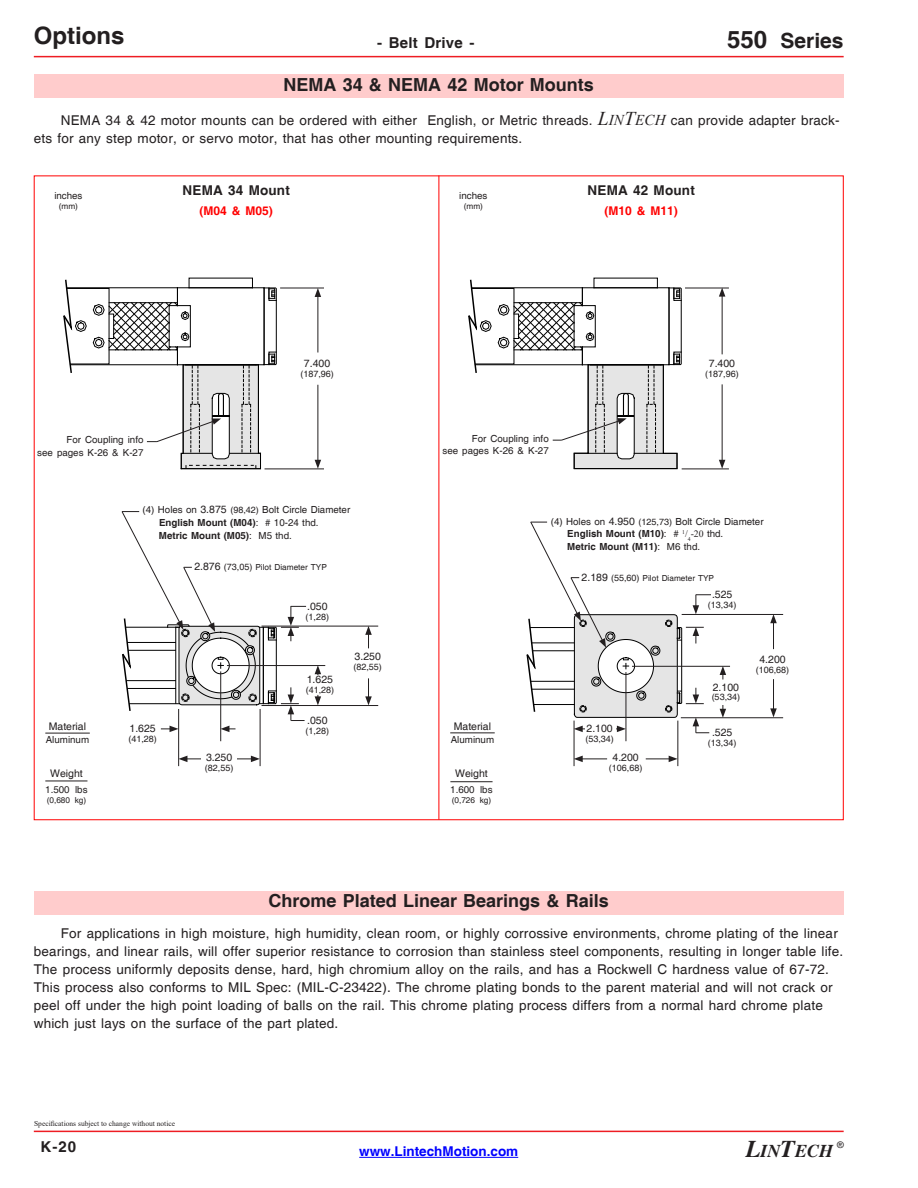
<style>
.page{position:relative;width:918px;height:1188px;background:#fff}
.page>*{position:absolute;margin:0;border:0;box-sizing:border-box;transform-origin:0 0}
.t1{font:700 24px "Helvetica";color:#231f20}
.t2{font:700 21px "Helvetica";color:#231f20}
.t3{font:700 18px "Helvetica";color:#231f20}
.t4{font:italic 700 18px "Times";color:#231f20}
.t5{font:700 15px "Helvetica";letter-spacing:.015em;color:#231f20}
.t6{font:13.5px/18px "Helvetica";letter-spacing:.015em;color:#231f20}
.t7{font:700 13.5px "Helvetica";letter-spacing:.015em;color:#231f20}
.t8{font:700 13.5px "Helvetica";color:#00f}
.t9{font:700 12px "Helvetica";color:#f00}
.t10{font:10.5px "Helvetica";color:#231f20}
.t11{font:9.75px/12.6px "Helvetica";color:#231f20}
.t12{font:9px "Helvetica";color:#231f20}
.t13{font:8.25px "Helvetica";color:#231f20}
.t14{font:7.5px "Times New Roman";color:#231f20}
.s1{font-size:24px}
.s2{font-family:"Times New Roman";font-style:italic;font-size:19.5px}
.s3{font-family:"Times New Roman";font-style:italic;font-size:15px}
.s4{font-size:10.5px}
.s5{font-size:9px}
.s6{font-weight:700}
.s7{font-family:"Times New Roman"}
</style>
<div class="page">
<hr style="left:34px;top:56px;width:810px;height:1px;background:#ee1d23">
<hr style="left:34px;top:1131px;width:810px;height:1px;background:#ee1d23">
<hr style="left:359px;top:1157px;width:159px;height:1px;background:#00f">
<div style="left:34px;top:74px;width:810px;height:24px;background:#fcc"></div>
<div style="left:34px;top:891px;width:810px;height:24px;background:#fcc"></div>
<hr style="left:178px;top:709px;width:1px;height:57px;background:#231f20">
<hr style="left:260px;top:709px;width:1px;height:57px;background:#231f20">
<hr style="left:262px;top:705px;width:116px;height:1px;background:#231f20">
<hr style="left:262px;top:626px;width:116px;height:1px;background:#231f20">
<hr style="left:439px;top:175px;width:1px;height:645px;background:#f00">
<hr style="left:265px;top:469px;width:59px;height:1px;background:#231f20">
<hr style="left:280px;top:288px;width:44px;height:1px;background:#231f20">
<hr style="left:227px;top:665px;width:98px;height:1px;background:#231f20">
<hr style="left:220px;top:671px;width:1px;height:70px;background:#231f20">
<hr style="left:574px;top:721px;width:1px;height:45px;background:#231f20">
<hr style="left:678px;top:721px;width:1px;height:45px;background:#231f20">
<hr style="left:681px;top:717px;width:102px;height:1px;background:#231f20">
<hr style="left:682px;top:614px;width:101px;height:1px;background:#231f20">
<hr style="left:682px;top:469px;width:47px;height:1px;background:#231f20">
<hr style="left:685px;top:288px;width:44px;height:1px;background:#231f20">
<hr style="left:632px;top:666px;width:98px;height:1px;background:#231f20">
<hr style="left:626px;top:672px;width:1px;height:69px;background:#231f20">
<hr style="left:45px;top:781px;width:42px;height:1px;background:#231f20">
<hr style="left:45px;top:733px;width:45px;height:1px;background:#231f20">
<hr style="left:450px;top:781px;width:43px;height:1px;background:#231f20">
<hr style="left:450px;top:733px;width:45px;height:1px;background:#231f20">
<hr style="left:318px;top:385px;width:1px;height:77px;background:#231f20">
<svg style="left:315px;top:460px;width:6px;height:9px"></svg>
<hr style="left:318px;top:295px;width:1px;height:57px;background:#231f20">
<svg style="left:315px;top:288px;width:6px;height:9px"></svg>
<svg style="left:178px;top:756px;width:23px;height:6px"></svg>
<svg style="left:237px;top:756px;width:23px;height:6px"></svg>
<svg style="left:63px;top:280px;width:214px;height:189px"></svg>
<svg style="left:365px;top:678px;width:7px;height:27px"></svg>
<svg style="left:365px;top:626px;width:7px;height:22px"></svg>
<svg style="left:315px;top:695px;width:6px;height:10px"></svg>
<svg style="left:315px;top:666px;width:6px;height:9px"></svg>
<svg style="left:122px;top:511px;width:184px;height:221px"></svg>
<hr style="left:773px;top:679px;width:1px;height:32px;background:#231f20">
<svg style="left:770px;top:708px;width:7px;height:9px"></svg>
<svg style="left:770px;top:615px;width:7px;height:34px"></svg>
<svg style="left:574px;top:756px;width:33px;height:6px"></svg>
<svg style="left:646px;top:756px;width:32px;height:6px"></svg>
<svg style="left:720px;top:705px;width:6px;height:13px"></svg>
<svg style="left:720px;top:666px;width:6px;height:14px"></svg>
<svg style="left:526px;top:522px;width:185px;height:211px"></svg>
<hr style="left:722px;top:384px;width:1px;height:78px;background:#231f20">
<svg style="left:719px;top:460px;width:6px;height:9px"></svg>
<hr style="left:722px;top:294px;width:1px;height:60px;background:#231f20">
<svg style="left:719px;top:288px;width:6px;height:9px"></svg>
<svg style="left:468px;top:280px;width:214px;height:189px"></svg>
<h1 class="t1" style="left:34px;top:21px;width:92px">Options</h1>
<p class="t5" style="left:377px;top:34px;width:99px">- Belt Drive -</p>
<h2 class="t2" style="left:727px;top:28px;width:118px"><span class="s1">550</span> Series</h2>
<h3 class="t3" style="left:283px;top:73px;width:312px">NEMA 34 &amp; NEMA 42 Motor Mounts</h3>
<p class="t6" style="left:34px;top:112px;width:807px;text-indent:27px">NEMA 34 &amp; 42 motor mounts can be ordered with either English, or Metric threads. <span class="s2">L</span><span class="s3">IN</span><span class="s2">T</span><span class="s3">ECH</span> can provide adapter brack&shy;ets for any step motor, or servo motor, that has other mounting requirements.</p>
<p class="t7" style="left:183px;top:182px;width:109px">NEMA 34 Mount</p>
<p class="t11" style="left:54px;top:190px;width:30px">inches</p>
<p class="t13" style="left:59px;top:202px;width:21px">(mm)</p>
<p class="t9" style="left:200px;top:203px;width:75px">(M04 &amp; M05)</p>
<p class="t11" style="left:37px;top:434px;width:108px;text-align:right">For Coupling info<br>see pages K-26 &amp; K-27</p>
<p class="t10" style="left:304px;top:358px;width:28px">7.400</p>
<p class="t12" style="left:300px;top:369px;width:35px">(187,96)</p>
<p class="t11" style="left:159px;top:504px;width:193px;text-indent:-16px">(4) Holes on <span class="s4">3.875</span> <span class="s5">(98,42)</span> Bolt Circle Diameter<br><span class="s6">English Mount (M04)</span>: # 10-24 thd.<br><span class="s6">Metric Mount (M05)</span>: M5 thd.</p>
<p class="t13" style="left:194px;top:563px;width:134px"><span class="s4">2.876</span> <span class="s5">(73,05)</span> Pilot Diameter TYP</p>
<p class="t10" style="left:49px;top:720px;width:39px">Material</p>
<p class="t11" style="left:46px;top:733px;width:45px">Aluminum</p>
<p class="t10" style="left:50px;top:767px;width:34px">Weight</p>
<p class="t11" style="left:45px;top:784px;width:44px">1.500 lbs</p>
<p class="t13" style="left:47px;top:795px;width:41px">(0,680 kg)</p>
<p class="t10" style="left:130px;top:722px;width:28px">1.625</p>
<p class="t12" style="left:128px;top:733px;width:30px">(41,28)</p>
<p class="t10" style="left:206px;top:752px;width:28px">3.250</p>
<p class="t12" style="left:205px;top:763px;width:30px">(82,55)</p>
<p class="t10" style="left:307px;top:600px;width:22px">.050</p>
<p class="t12" style="left:306px;top:611px;width:25px">(1,28)</p>
<p class="t10" style="left:307px;top:674px;width:28px">1.625</p>
<p class="t12" style="left:306px;top:685px;width:30px">(41,28)</p>
<p class="t10" style="left:307px;top:714px;width:22px">.050</p>
<p class="t12" style="left:306px;top:726px;width:25px">(1,28)</p>
<p class="t10" style="left:355px;top:651px;width:28px">3.250</p>
<p class="t12" style="left:353px;top:662px;width:30px">(82,55)</p>
<p class="t7" style="left:588px;top:182px;width:109px">NEMA 42 Mount</p>
<p class="t11" style="left:459px;top:190px;width:30px">inches</p>
<p class="t13" style="left:464px;top:202px;width:21px">(mm)</p>
<p class="t9" style="left:605px;top:203px;width:75px">(M10 &amp; M11)</p>
<p class="t11" style="left:443px;top:432px;width:108px;text-align:right">For Coupling info<br>see pages K-26 &amp; K-27</p>
<p class="t10" style="left:709px;top:358px;width:28px">7.400</p>
<p class="t12" style="left:705px;top:369px;width:35px">(187,96)</p>
<p class="t11" style="left:567px;top:515px;width:198px;text-indent:-16px">(4) Holes on <span class="s4">4.950</span> <span class="s5">(125,73)</span> Bolt Circle Diameter<br><span class="s6">English Mount (M10)</span>: # <sup>1</sup><span class="s7">/</span><sub>4</sub><span class="s7">-20</span> thd.<br><span class="s6">Metric Mount (M11)</span>: M6 thd.</p>
<p class="t13" style="left:582px;top:573px;width:134px"><span class="s4">2.189</span> <span class="s5">(55,60)</span> Pilot Diameter TYP</p>
<p class="t10" style="left:454px;top:720px;width:39px">Material</p>
<p class="t11" style="left:451px;top:733px;width:45px">Aluminum</p>
<p class="t10" style="left:455px;top:767px;width:34px">Weight</p>
<p class="t11" style="left:450px;top:784px;width:44px">1.600 lbs</p>
<p class="t13" style="left:452px;top:795px;width:41px">(0,726 kg)</p>
<p class="t10" style="left:587px;top:722px;width:28px">2.100</p>
<p class="t12" style="left:585px;top:733px;width:30px">(53,34)</p>
<p class="t10" style="left:613px;top:752px;width:28px">4.200</p>
<p class="t12" style="left:609px;top:763px;width:35px">(106,68)</p>
<p class="t10" style="left:712px;top:589px;width:22px">.525</p>
<p class="t12" style="left:708px;top:600px;width:30px">(13,34)</p>
<p class="t10" style="left:713px;top:681px;width:28px">2.100</p>
<p class="t12" style="left:712px;top:692px;width:30px">(53,34)</p>
<p class="t10" style="left:712px;top:727px;width:22px">.525</p>
<p class="t12" style="left:708px;top:738px;width:30px">(13,34)</p>
<p class="t10" style="left:759px;top:653px;width:28px">4.200</p>
<p class="t12" style="left:756px;top:664px;width:35px">(106,68)</p>
<h3 class="t3" style="left:269px;top:890px;width:342px">Chrome Plated Linear Bearings &amp; Rails</h3>
<p class="t6" style="left:34px;top:925px;width:811px;text-indent:27px">For applications in high moisture, high humidity, clean room, or highly corrossive environments, chrome plating of the linear bearings, and linear rails, will offer superior resistance to corrosion than stainless steel components, resulting in longer table life.<br>The process uniformly deposits dense, hard, high chromium alloy on the rails, and has a Rockwell C hardness value of 67-72.<br>This process also conforms to MIL Spec: (MIL-C-23422). The chrome plating bonds to the parent material and will not crack or peel off under the high point loading of balls on the rail. This chrome plating process differs from a normal hard chrome plate which just lays on the surface of the part plated.</p>
<p class="t14" style="left:34px;top:1118px;width:143px">Specifications subject to change without notice</p>
<p class="t5" style="left:40px;top:1137px;width:37px">K-20</p>
<p class="t8" style="left:359px;top:1143px;width:161px">www.LintechMotion.com</p>
<h3 class="t4" style="left:746px;top:1141px;width:89px"><span class="s1">L</span>IN<span class="s1">T</span>ECH</h3>
<p class="t12" style="left:837px;top:1140px;width:8px">®</p>
</div>
